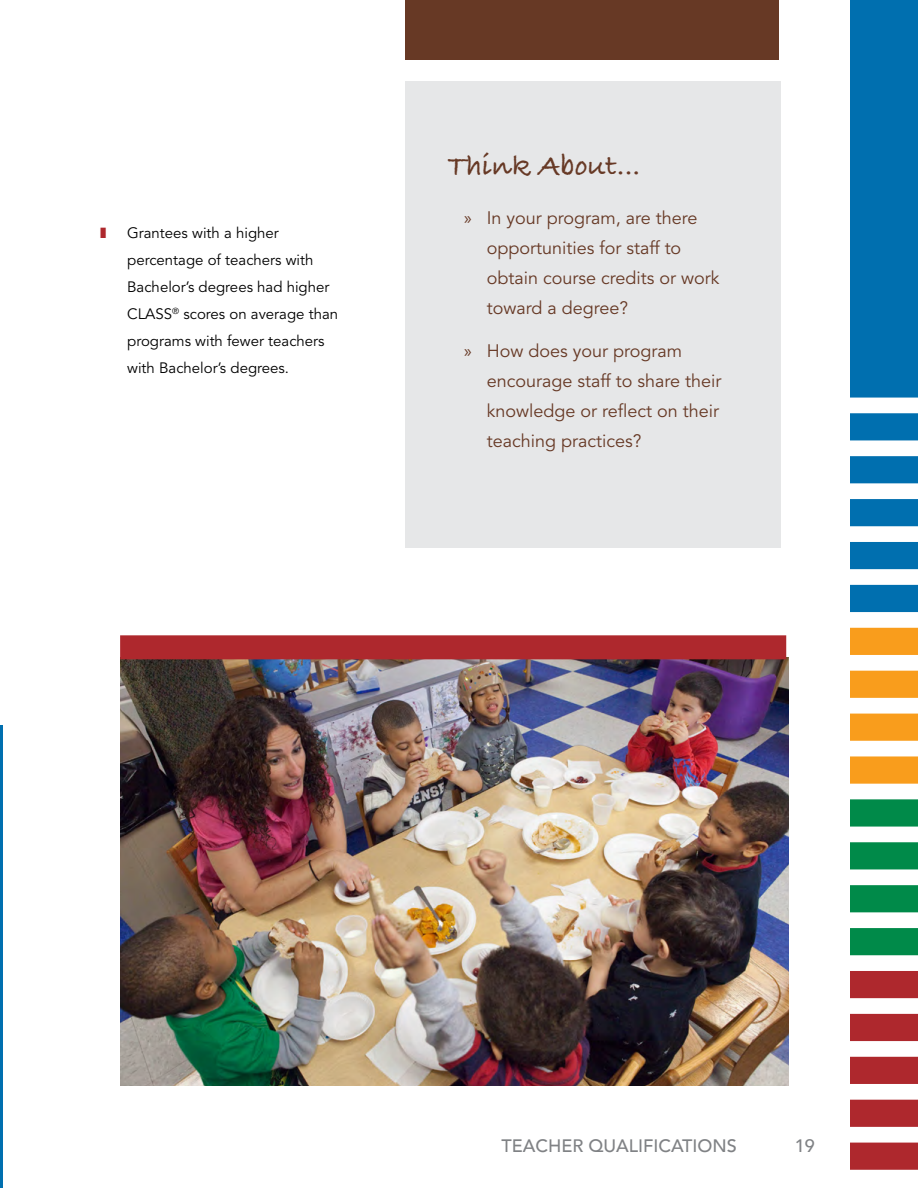
<style>
.page{position:relative;width:918px;height:1188px;background:#fff}
.page>*{position:absolute;margin:0;border:0;box-sizing:border-box;transform-origin:0 0}
.Think_About_Header{font:700 30px "Bradley Hand ITCTT";color:#673925}
.t1{font:18px/30px "Avenir LT Pro";color:#673925}
.t2{font:500 18px "Avenir";color:#808285}
.t3{font:15px/27px "Avenir LT Pro";color:#000}
.s1{font-family:"Myriad Pro"}
</style>
<div class="page">
<div style="left:851px;top:0;width:67px;height:709px;background:#006faf"></div>
<div style="left:851px;top:786px;width:67px;height:206px;background:#008a49"></div>
<div style="left:851px;top:969px;width:67px;height:214px;background:#ae282d"></div>
<div style="left:851px;top:614px;width:67px;height:178px;background:#f99d1c"></div>
<div style="left:849px;top:398px;width:69px;height:15px;background:#fff"></div>
<div style="left:849px;top:440px;width:69px;height:16px;background:#fff"></div>
<div style="left:849px;top:483px;width:69px;height:16px;background:#fff"></div>
<div style="left:849px;top:526px;width:69px;height:16px;background:#fff"></div>
<div style="left:849px;top:569px;width:69px;height:16px;background:#fff"></div>
<div style="left:849px;top:612px;width:69px;height:16px;background:#fff"></div>
<div style="left:849px;top:655px;width:69px;height:16px;background:#fff"></div>
<div style="left:849px;top:698px;width:69px;height:16px;background:#fff"></div>
<div style="left:849px;top:741px;width:69px;height:15px;background:#fff"></div>
<div style="left:849px;top:784px;width:69px;height:15px;background:#fff"></div>
<div style="left:849px;top:827px;width:69px;height:15px;background:#fff"></div>
<div style="left:849px;top:869px;width:69px;height:16px;background:#fff"></div>
<div style="left:849px;top:912px;width:69px;height:16px;background:#fff"></div>
<div style="left:849px;top:955px;width:69px;height:16px;background:#fff"></div>
<div style="left:849px;top:998px;width:69px;height:16px;background:#fff"></div>
<div style="left:849px;top:1041px;width:69px;height:16px;background:#fff"></div>
<div style="left:849px;top:1084px;width:69px;height:16px;background:#fff"></div>
<div style="left:849px;top:1127px;width:69px;height:16px;background:#fff"></div>
<div style="left:849px;top:1170px;width:69px;height:15px;background:#fff"></div>
<hr style="left:0;top:726px;width:2px;height:462px;background:#006faf">
<div style="left:405px;top:81px;width:376px;height:467px;background:#e6e7e8"></div>
<div style="left:405px;top:0;width:374px;height:59px;background:#673925"></div>
<img style="left:121px;top:657px;width:667px;height:428px">
<div style="left:120px;top:635px;width:666px;height:24px;background:#ae282d"></div>
<p class="t3" style="left:127px;top:220px;width:212px">Grantees with a higher percentage of teachers with<br>Bachelor’s degrees had higher<br>CLASS<sup>®</sup> scores on average than programs with fewer teachers with Bachelor’s degrees.</p>
<p class="Think_About_Header" style="left:448px;top:142px;width:194px">Think About...</p>
<p class="t1" style="left:487px;top:203px;width:234px;text-indent:-22px"><span class="s1">»</span> In your program, are there opportunities for staff to obtain course credits or work toward a degree?</p>
<p class="t1" style="left:487px;top:336px;width:236px;text-indent:-22px"><span class="s1">»</span> How does your program encourage staff to share their knowledge or reflect on their teaching practices?</p>
<p class="t2" style="left:501px;top:1130px;width:237px">TEACHER QUALIFICATIONS</p>
<p class="t2" style="left:795px;top:1130px;width:22px">19</p>
</div>
